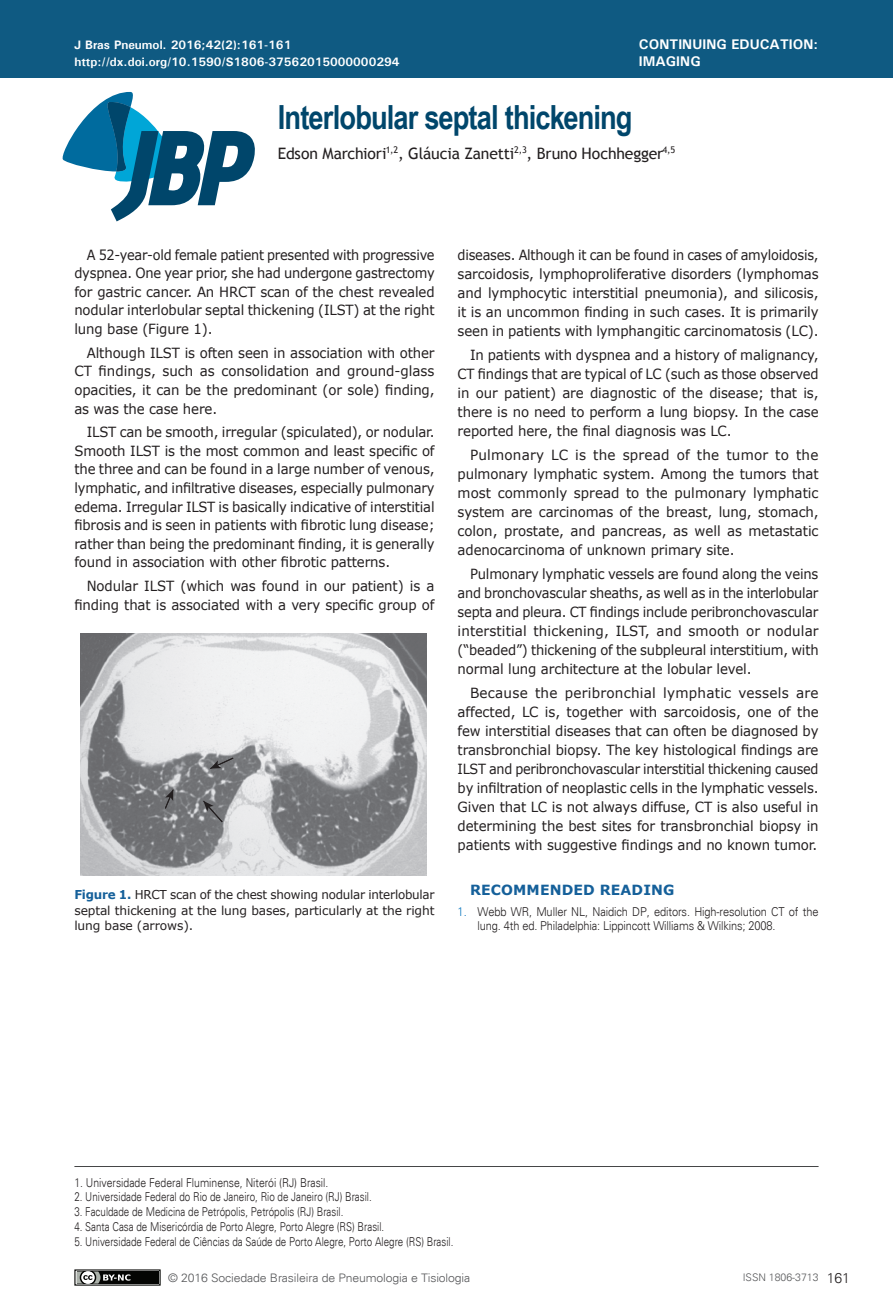
<style>
.page{position:relative;width:893px;height:1315px;background:#fff}
.page>*{position:absolute;margin:0;border:0;box-sizing:border-box;transform-origin:0 0}
.Título{font:700 33.25px "Arial Narrow";letter-spacing:-.025em;color:#00466b}
.Autores{font:15.75px "Trebuchet MS";letter-spacing:-.01em;color:#231f20}
.Corpo_EN{font:14px/19.1px "Verdana";letter-spacing:-.01em;color:#231f20;text-align:justify}
.Corpo_EN-2{font:14px/18.6px "Verdana";letter-spacing:-.01em;color:#231f20;text-align:justify;scale:.94 1}
.Corpo_EN-3{font:14px/18.6px "Verdana";letter-spacing:-.01em;color:#231f20;text-align:justify;scale:.95 1}
.Corpo_EN-4{font:14px/18.6px "Verdana";letter-spacing:-.01em;color:#231f20;text-align:justify;scale:.92 1}
.t1{font:700 14px/16.8px "Univers";color:#fff}
.Sub_1{font:700 14px "Verdana";letter-spacing:.01em;color:#15609a}
.t2{font:300 14px "Univers";color:#231f20}
.End_2{font:300 12.25px "Univers";color:#231f20;scale:.8 1}
.Legendas{font:12.25px/15.8px "Verdana";letter-spacing:-.01em;color:#231f20;text-align:justify}
.End_2-2{font:300 12.25px/14.5px "Univers";color:#231f20;scale:.9 1}
.cabeçalho{font:700 12.25px "Univers";color:#fff}
.Inst_sem_resumo{font:300 12.25px "Univers";color:#231f20;scale:.85 1}
.t3{font:300 11.72px "Univers";letter-spacing:-.01em;color:#57585a;scale:1.04 1}
.t4{font:300 10.5px "Univers";color:#57585a}
.s1{font-weight:700;color:#15609a}
.s2{color:#0072bc}
</style>
<div class="page">
<div style="left:0;top:0;width:893px;height:78px;background:#0f5a82"></div>
<svg style="left:62px;top:91px;width:193px;height:130px"></svg>
<div style="left:75px;top:1270px;width:85px;height:15px;background:#040503"></div>
<div style="left:74px;top:1269px;width:87px;height:16px;border:1px solid #040503"></div>
<svg style="left:74px;top:1269px;width:56px;height:17px"></svg>
<hr style="left:74px;top:1166px;width:745px;height:1px;background:#454647">
<img style="left:81px;top:634px;width:345px;height:242px">
<svg style="left:164px;top:789px;width:9px;height:21px"></svg>
<svg style="left:203px;top:801px;width:21px;height:22px"></svg>
<svg style="left:210px;top:756px;width:25px;height:12px"></svg>
<p class="t1" style="left:639px;top:36px;width:181px">CONTINUING EDUCATION:<br>IMAGING</p>
<p class="cabeçalho" style="left:74px;top:38px;width:218px">J Bras Pneumol. 2016;42(2):161-161</p>
<p class="cabeçalho" style="left:74px;top:54px;width:327px">http://dx.doi.org/10.1590/S1806-37562015000000294</p>
<p class="Título" style="left:278px;top:92px;width:356px">Interlobular septal thickening</p>
<p class="Autores" style="left:278px;top:144px;width:399px">Edson Marchiori<sup>1,2</sup>, Gláucia Zanetti<sup>2,3</sup>, Bruno Hochhegger<sup>4,5</sup></p>
<p class="Corpo_EN-4" style="left:74px;top:245px;width:393px;text-indent:12px">A 52-year-old female patient presented with progressive dyspnea. One year prior, she had undergone gastrectomy for gastric cancer. An HRCT scan of the chest revealed nodular interlobular septal thickening (ILST) at the right lung base (Figure 1).</p>
<p class="Corpo_EN-3" style="left:74px;top:343px;width:381px;text-indent:12px">Although ILST is often seen in association with other CT findings, such as consolidation and ground-glass opacities, it can be the predominant (or sole) finding, as was the case here.</p>
<p class="Corpo_EN-2" style="left:74px;top:422px;width:385px;text-indent:12px">ILST can be smooth, irregular (spiculated), or nodular.<br>Smooth ILST is the most common and least specific of the three and can be found in a large number of venous, lymphatic, and infiltrative diseases, especially pulmonary edema. Irregular ILST is basically indicative of interstitial fibrosis and is seen in patients with fibrotic lung disease; rather than being the predominant finding, it is generally found in association with other fibrotic patterns.</p>
<p class="Corpo_EN-3" style="left:74px;top:576px;width:381px;text-align:right">Nodular ILST (which was found in our patient) is a finding that is associated with a very specific group of</p>
<p class="Legendas" style="left:74px;top:886px;width:362px"><span class="s1">Figure 1.</span> HRCT scan of the chest showing nodular interlobular septal thickening at the lung bases, particularly at the right lung base (arrows).</p>
<p class="Corpo_EN-4" style="left:458px;top:245px;width:394px;line-height:19.1px">diseases. Although it can be found in cases of amyloidosis, sarcoidosis, lymphoproliferative disorders (lymphomas and lymphocytic interstitial pneumonia), and silicosis, it is an uncommon finding in such cases. It is primarily seen in patients with lymphangitic carcinomatosis (LC).</p>
<p class="Corpo_EN-3" style="left:458px;top:345px;width:381px;line-height:19.1px;text-indent:12px">In patients with dyspnea and a history of malignancy, CT findings that are typical of LC (such as those observed in our patient) are diagnostic of the disease; that is, there is no need to perform a lung biopsy. In the case reported here, the final diagnosis was LC.</p>
<p class="Corpo_EN" style="left:458px;top:445px;width:362px;text-indent:12px">Pulmonary LC is the spread of the tumor to the pulmonary lymphatic system. Among the tumors that most commonly spread to the pulmonary lymphatic system are carcinomas of the breast, lung, stomach, colon, prostate, and pancreas, as well as metastatic adenocarcinoma of unknown primary site.</p>
<p class="Corpo_EN-2" style="left:458px;top:564px;width:386px;line-height:19.1px;text-indent:12px">Pulmonary lymphatic vessels are found along the veins and bronchovascular sheaths, as well as in the interlobular septa and pleura. CT findings include peribronchovascular interstitial thickening, ILST, and smooth or nodular (“beaded”) thickening of the subpleural interstitium, with normal lung architecture at the lobular level.</p>
<p class="Corpo_EN" style="left:458px;top:683px;width:362px;text-indent:12px">Because the peribronchial lymphatic vessels are affected, LC is, together with sarcoidosis, one of the few interstitial diseases that can often be diagnosed by transbronchial biopsy. The key histological findings are ILST and peribronchovascular interstitial thickening caused by infiltration of neoplastic cells in the lymphatic vessels.<br>Given that LC is not always diffuse, CT is also useful in determining the best sites for transbronchial biopsy in patients with suggestive findings and no known tumor.</p>
<p class="Sub_1" style="left:470px;top:880px;width:206px">RECOMMENDED READING</p>
<p class="End_2-2" style="left:477px;top:904px;width:380px;text-indent:-20px"><span class="s2">1.</span> Webb WR, Muller NL, Naidich DP, editors. High-resolution CT of the lung. 4th ed. Philadelphia: Lippincott Williams &amp; Wilkins; 2008.</p>
<p class="Inst_sem_resumo" style="left:74px;top:1175px;width:300px">1. Universidade Federal Fluminense, Niterói (RJ) Brasil.</p>
<p class="End_2" style="left:74px;top:1189px;width:373px">2. Universidade Federal do Rio de Janeiro, Rio de Janeiro (RJ) Brasil.</p>
<p class="End_2" style="left:74px;top:1204px;width:338px">3. Faculdade de Medicina de Petrópolis, Petrópolis (RJ) Brasil.</p>
<p class="End_2" style="left:74px;top:1219px;width:389px">4. Santa Casa de Misericórdia de Porto Alegre, Porto Alegre (RS) Brasil.</p>
<p class="End_2" style="left:74px;top:1233px;width:475px">5. Universidade Federal de Ciências da Saúde de Porto Alegre, Porto Alegre (RS) Brasil.</p>
<p class="t3" style="left:168px;top:1270px;width:292px">© 2016 Sociedade Brasileira de Pneumologia e Tisiologia</p>
<p class="t4" style="left:743px;top:1271px;width:77px">ISSN 1806-3713</p>
<p class="t2" style="left:827px;top:1269px;width:25px">161</p>
</div>
